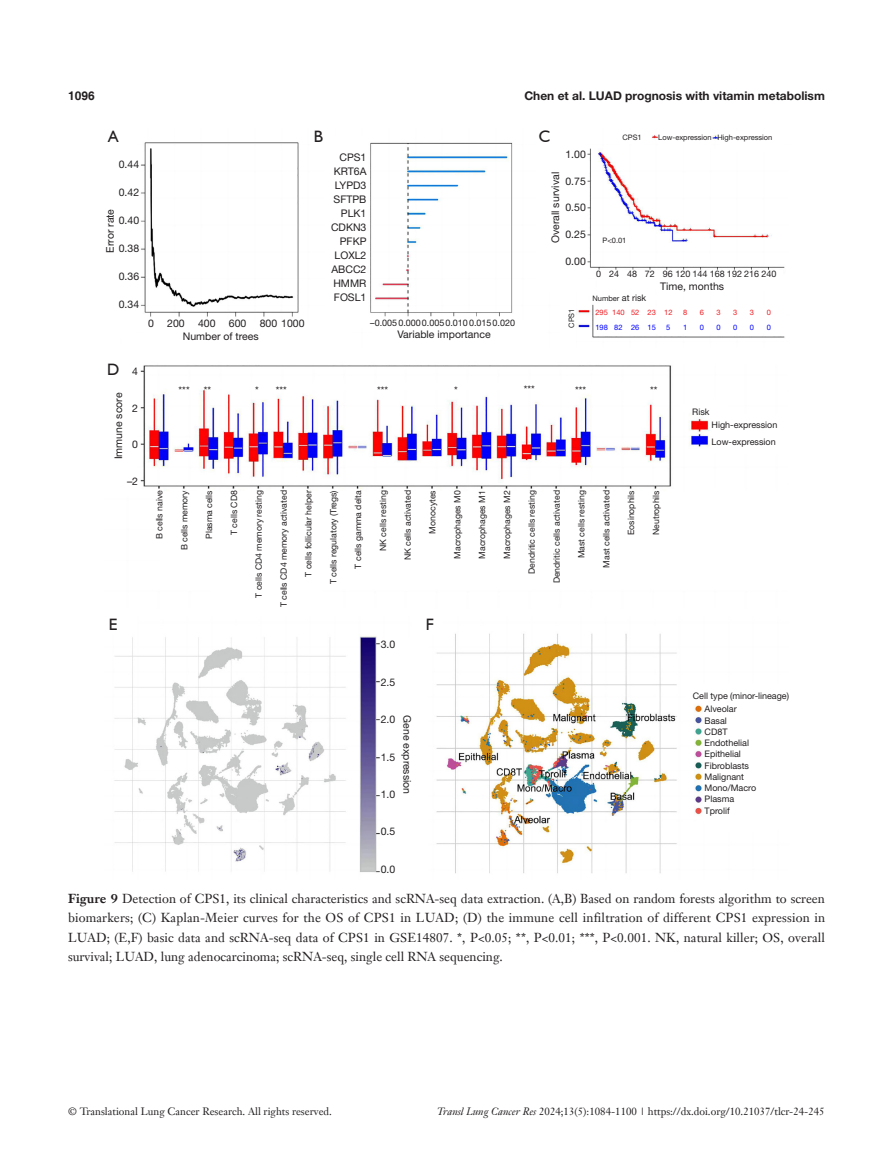
<style>
.page{position:relative;width:893px;height:1170px;background:#fff}
.page>*{position:absolute;margin:0;border:0;box-sizing:border-box;transform-origin:0 0}
.t1{font:16.5px "Humanist 521 BT";color:#231f20}
.二级标题下沉{font:12.75px/19.5px "Janson Text LT";color:#231f20;text-align:justify}
.t2{font:700 12px "Helvetica Neue LT Pro";color:#231f20}
.t3{font:700 12px "Helvetica";color:#231f20}
.二级标题下沉-2{font:10.5px "Helvetica Neue LT Pro";color:#231f20}
.t4{font:10.5px "Janson Text LT";color:#231f20}
.二级标题下沉-3{font:9px/11.2px "Helvetica Neue LT Pro";color:#231f20}
.二级标题下沉-4{font:8.7px "Helvetica Neue LT Pro";color:#231f20}
.二级标题下沉-5{font:7.5px "Helvetica Neue LT Pro";color:#231f20}
.t5{font:7.5px "Helvetica Neue LT Pro";color:#ee1d23}
.t6{font:7.5px "Helvetica Neue LT Pro";color:#0202ff}
.s1{font-size:9px}
.s2{font-weight:700}
.s3{font-style:italic}
</style>
<div class="page">
<img style="left:140px;top:135px;width:645px;height:203px">
<img style="left:140px;top:365px;width:569px;height:126px">
<img style="left:114px;top:633px;width:589px;height:241px">
<div style="left:310px;top:128px;width:17px;height:17px;background:#fff"></div>
<div style="left:536px;top:128px;width:17px;height:17px;background:#fff"></div>
<p class="t3" style="left:68px;top:88px;width:28px">1096</p>
<p class="t2" style="left:524px;top:88px;width:302px">Chen et al. LUAD prognosis with vitamin metabolism</p>
<p class="t1" style="left:108px;top:126px;width:12px">A</p>
<p class="t1" style="left:314px;top:126px;width:11px">B</p>
<p class="t1" style="left:539px;top:126px;width:13px">C</p>
<p class="二级标题下沉-5" style="left:622px;top:132px;width:21px">CPS1</p>
<p class="二级标题下沉-5" style="left:658px;top:132px;width:55px">Low-expression</p>
<p class="二级标题下沉-5" style="left:717px;top:132px;width:56px">High-expression</p>
<p class="二级标题下沉-2" style="left:119px;top:157px;width:22px">0.44</p>
<p class="二级标题下沉-2" style="left:119px;top:186px;width:22px">0.42</p>
<p class="二级标题下沉-2" style="left:119px;top:214px;width:22px">0.40</p>
<p class="二级标题下沉-2" style="left:119px;top:242px;width:22px">0.38</p>
<p class="二级标题下沉-2" style="left:119px;top:270px;width:22px">0.36</p>
<p class="二级标题下沉-2" style="left:119px;top:298px;width:22px">0.34</p>
<p class="二级标题下沉-2" style="left:104px;top:253px;width:45px;rotate:-90deg">Error rate</p>
<p class="t1" style="left:107px;top:359px;width:14px">D</p>
<p class="二级标题下沉-2" style="left:132px;top:364px;width:7px">4</p>
<p class="二级标题下沉-2" style="left:132px;top:401px;width:7px">2</p>
<p class="二级标题下沉-2" style="left:132px;top:438px;width:7px">0</p>
<p class="二级标题下沉-2" style="left:127px;top:474px;width:13px">–2</p>
<p class="二级标题下沉-2" style="left:112px;top:459px;width:68px;rotate:-90deg">Immune score</p>
<p class="二级标题下沉-2" style="left:339px;top:151px;width:29px">CPS1</p>
<p class="二级标题下沉-2" style="left:334px;top:165px;width:34px">KRT6A</p>
<p class="二级标题下沉-2" style="left:335px;top:179px;width:33px">LYPD3</p>
<p class="二级标题下沉-2" style="left:334px;top:193px;width:34px">SFTPB</p>
<p class="二级标题下沉-2" style="left:341px;top:207px;width:27px">PLK1</p>
<p class="二级标题下沉-2" style="left:331px;top:221px;width:37px">CDKN3</p>
<p class="二级标题下沉-2" style="left:340px;top:235px;width:28px">PFKP</p>
<p class="二级标题下沉-2" style="left:335px;top:249px;width:33px">LOXL2</p>
<p class="二级标题下沉-2" style="left:331px;top:263px;width:36px">ABCC2</p>
<p class="二级标题下沉-2" style="left:333px;top:276px;width:35px">HMMR</p>
<p class="二级标题下沉-2" style="left:334px;top:290px;width:34px">FOSL1</p>
<p class="二级标题下沉-2" style="left:148px;top:316px;width:7px">0</p>
<p class="二级标题下沉-2" style="left:167px;top:316px;width:19px">200</p>
<p class="二级标题下沉-2" style="left:198px;top:316px;width:19px">400</p>
<p class="二级标题下沉-2" style="left:229px;top:316px;width:19px">600</p>
<p class="二级标题下沉-2" style="left:260px;top:316px;width:46px">800 1000</p>
<p class="二级标题下沉-3" style="left:370px;top:316px;width:146px">–0.005 0.000 0.005 0.010 0.015 0.020</p>
<p class="二级标题下沉-2" style="left:183px;top:329px;width:77px">Number of trees</p>
<p class="二级标题下沉-2" style="left:397px;top:328px;width:95px">Variable importance</p>
<p class="二级标题下沉-2" style="left:565px;top:148px;width:22px">1.00</p>
<p class="二级标题下沉-2" style="left:565px;top:174px;width:22px">0.75</p>
<p class="二级标题下沉-2" style="left:565px;top:201px;width:22px">0.50</p>
<p class="二级标题下沉-2" style="left:565px;top:228px;width:22px">0.25</p>
<p class="二级标题下沉-2" style="left:565px;top:254px;width:22px">0.00</p>
<p class="二级标题下沉-2" style="left:549px;top:243px;width:72px;rotate:-90deg">Overall survival</p>
<p class="二级标题下沉-5" style="left:602px;top:235px;width:25px">P&lt;0.01</p>
<p class="二级标题下沉-5" style="left:567px;top:328px;width:21px;rotate:-90deg">CPS1</p>
<p class="二级标题下沉-3" style="left:596px;top:268px;width:182px">0 24 48 72 96 120 144 168 192 216 240</p>
<p class="二级标题下沉-2" style="left:660px;top:280px;width:66px">Time, months</p>
<p class="二级标题下沉-5" style="left:592px;top:293px;width:55px">Number <span class="s1">at risk</span></p>
<p class="t5" style="left:595px;top:308px;width:14px">295</p>
<p class="t6" style="left:595px;top:322px;width:14px">198</p>
<p class="t5" style="left:612px;top:308px;width:14px">140</p>
<p class="t6" style="left:614px;top:322px;width:10px">82</p>
<p class="t5" style="left:631px;top:308px;width:10px">52</p>
<p class="t6" style="left:631px;top:322px;width:10px">26</p>
<p class="t5" style="left:647px;top:308px;width:10px">23</p>
<p class="t6" style="left:647px;top:322px;width:10px">15</p>
<p class="t5" style="left:664px;top:308px;width:10px">12</p>
<p class="t6" style="left:666px;top:322px;width:6px">5</p>
<p class="t5" style="left:683px;top:308px;width:6px">8</p>
<p class="t6" style="left:683px;top:322px;width:6px">1</p>
<p class="t5" style="left:700px;top:308px;width:6px">6</p>
<p class="t6" style="left:700px;top:322px;width:6px">0</p>
<p class="t5" style="left:716px;top:308px;width:6px">3</p>
<p class="t6" style="left:716px;top:322px;width:6px">0</p>
<p class="t5" style="left:733px;top:308px;width:6px">3</p>
<p class="t6" style="left:733px;top:322px;width:6px">0</p>
<p class="t5" style="left:750px;top:308px;width:6px">3</p>
<p class="t6" style="left:750px;top:322px;width:6px">0</p>
<p class="t5" style="left:767px;top:308px;width:6px">0</p>
<p class="t6" style="left:767px;top:322px;width:6px">0</p>
<p class="二级标题下沉-2" style="left:179px;top:384px;width:13px">***</p>
<p class="二级标题下沉-2" style="left:204px;top:384px;width:9px">**</p>
<p class="二级标题下沉-2" style="left:255px;top:384px;width:5px">*</p>
<p class="二级标题下沉-2" style="left:276px;top:384px;width:13px">***</p>
<p class="二级标题下沉-2" style="left:377px;top:384px;width:13px">***</p>
<p class="二级标题下沉-2" style="left:454px;top:384px;width:5px">*</p>
<p class="二级标题下沉-2" style="left:524px;top:383px;width:13px">***</p>
<p class="二级标题下沉-2" style="left:575px;top:384px;width:13px">***</p>
<p class="二级标题下沉-2" style="left:650px;top:384px;width:9px">**</p>
<p class="二级标题下沉-4" style="left:154px;top:539px;width:50px;rotate:-90deg">B cells naive</p>
<p class="二级标题下沉-4" style="left:179px;top:550px;width:62px;rotate:-90deg">B cells memory</p>
<p class="二级标题下沉-4" style="left:204px;top:539px;width:50px;rotate:-90deg">Plasma cells</p>
<p class="二级标题下沉-4" style="left:229px;top:535px;width:46px;rotate:-90deg">T cells CD8</p>
<p class="二级标题下沉-4" style="left:253px;top:598px;width:109px;rotate:-90deg">T cells CD4 memory resting</p>
<p class="二级标题下沉-4" style="left:278px;top:607px;width:118px;rotate:-90deg">T cells CD4 memory activated</p>
<p class="二级标题下沉-4" style="left:303px;top:576px;width:88px;rotate:-90deg">T cells follicular helper</p>
<p class="二级标题下沉-4" style="left:328px;top:584px;width:96px;rotate:-90deg">T cells regulatory (Tregs)</p>
<p class="二级标题下沉-4" style="left:353px;top:568px;width:80px;rotate:-90deg">T cells gamma delta</p>
<p class="二级标题下沉-4" style="left:378px;top:551px;width:62px;rotate:-90deg">NK cells resting</p>
<p class="二级标题下沉-4" style="left:402px;top:560px;width:72px;rotate:-90deg">NK cells activated</p>
<p class="二级标题下沉-4" style="left:427px;top:533px;width:45px;rotate:-90deg">Monocytes</p>
<p class="二级标题下沉-4" style="left:452px;top:558px;width:70px;rotate:-90deg">Macrophages M0</p>
<p class="二级标题下沉-4" style="left:477px;top:558px;width:70px;rotate:-90deg">Macrophages M1</p>
<p class="二级标题下沉-4" style="left:502px;top:558px;width:70px;rotate:-90deg">Macrophages M2</p>
<p class="二级标题下沉-4" style="left:526px;top:574px;width:85px;rotate:-90deg">Dendritic cells resting</p>
<p class="二级标题下沉-4" style="left:551px;top:583px;width:94px;rotate:-90deg">Dendritic cells activated</p>
<p class="二级标题下沉-4" style="left:576px;top:558px;width:69px;rotate:-90deg">Mast cells resting</p>
<p class="二级标题下沉-4" style="left:601px;top:567px;width:79px;rotate:-90deg">Mast cells activated</p>
<p class="二级标题下沉-4" style="left:626px;top:535px;width:46px;rotate:-90deg">Eosinophils</p>
<p class="二级标题下沉-4" style="left:651px;top:535px;width:46px;rotate:-90deg">Neutrophils</p>
<p class="二级标题下沉-3" style="left:692px;top:406px;width:19px">Risk</p>
<p class="二级标题下沉-3" style="left:711px;top:419px;width:67px">High-expression</p>
<p class="二级标题下沉-3" style="left:711px;top:435px;width:66px">Low-expression</p>
<p class="t1" style="left:109px;top:614px;width:10px">E</p>
<p class="t1" style="left:426px;top:614px;width:10px">F</p>
<p class="二级标题下沉-2" style="left:381px;top:638px;width:16px">3.0</p>
<p class="二级标题下沉-2" style="left:381px;top:675px;width:16px">2.5</p>
<p class="二级标题下沉-2" style="left:381px;top:713px;width:16px">2.0</p>
<p class="二级标题下沉-2" style="left:381px;top:750px;width:16px">1.5</p>
<p class="二级标题下沉-2" style="left:381px;top:787px;width:16px">1.0</p>
<p class="二级标题下沉-2" style="left:381px;top:825px;width:16px">0.5</p>
<p class="二级标题下沉-2" style="left:381px;top:862px;width:16px">0.0</p>
<p class="二级标题下沉-2" style="left:414px;top:715px;width:80px;rotate:90deg">Gene expression</p>
<p class="二级标题下沉-3" style="left:693px;top:689px;width:98px">Cell type (minor-lineage)</p>
<p class="二级标题下沉-3" style="left:704px;top:703px;width:34px">Alveolar</p>
<p class="二级标题下沉-3" style="left:704px;top:714px;width:24px">Basal</p>
<p class="二级标题下沉-3" style="left:704px;top:725px;width:46px">CD8T<br>Endothelial</p>
<p class="二级标题下沉-3" style="left:704px;top:748px;width:38px">Epithelial</p>
<p class="二级标题下沉-3" style="left:704px;top:759px;width:46px">Fibroblasts</p>
<p class="二级标题下沉-3" style="left:704px;top:770px;width:41px">Malignant</p>
<p class="二级标题下沉-3" style="left:704px;top:782px;width:53px">Mono/Macro</p>
<p class="二级标题下沉-3" style="left:704px;top:793px;width:31px">Plasma<br>Tprolif</p>
<p class="二级标题下沉" style="left:68px;top:888px;width:759px"><span class="s2">Figure 9</span> Detection of CPS1, its clinical characteristics and scRNA-seq data extraction. (A,B) Based on random forests algorithm to screen biomarkers; (C) Kaplan-Meier curves for the OS of CPS1 in LUAD; (D) the immune cell infiltration of different CPS1 expression in LUAD; (E,F) basic data and scRNA-seq data of CPS1 in GSE14807. *, P&lt;0.05; **, P&lt;0.01; ***, P&lt;0.001. NK, natural killer; OS, overall survival; LUAD, lung adenocarcinoma; scRNA-seq, single cell RNA sequencing.</p>
<p class="t4" style="left:68px;top:1104px;width:265px">© Translational Lung Cancer Research. All rights reserved.</p>
<p class="t4" style="left:437px;top:1104px;width:389px"><span class="s3">Transl Lung Cancer Res</span> 2024;13(5):1084-1100 | https://dx.doi.org/10.21037/tlcr-24-245</p>
</div>
